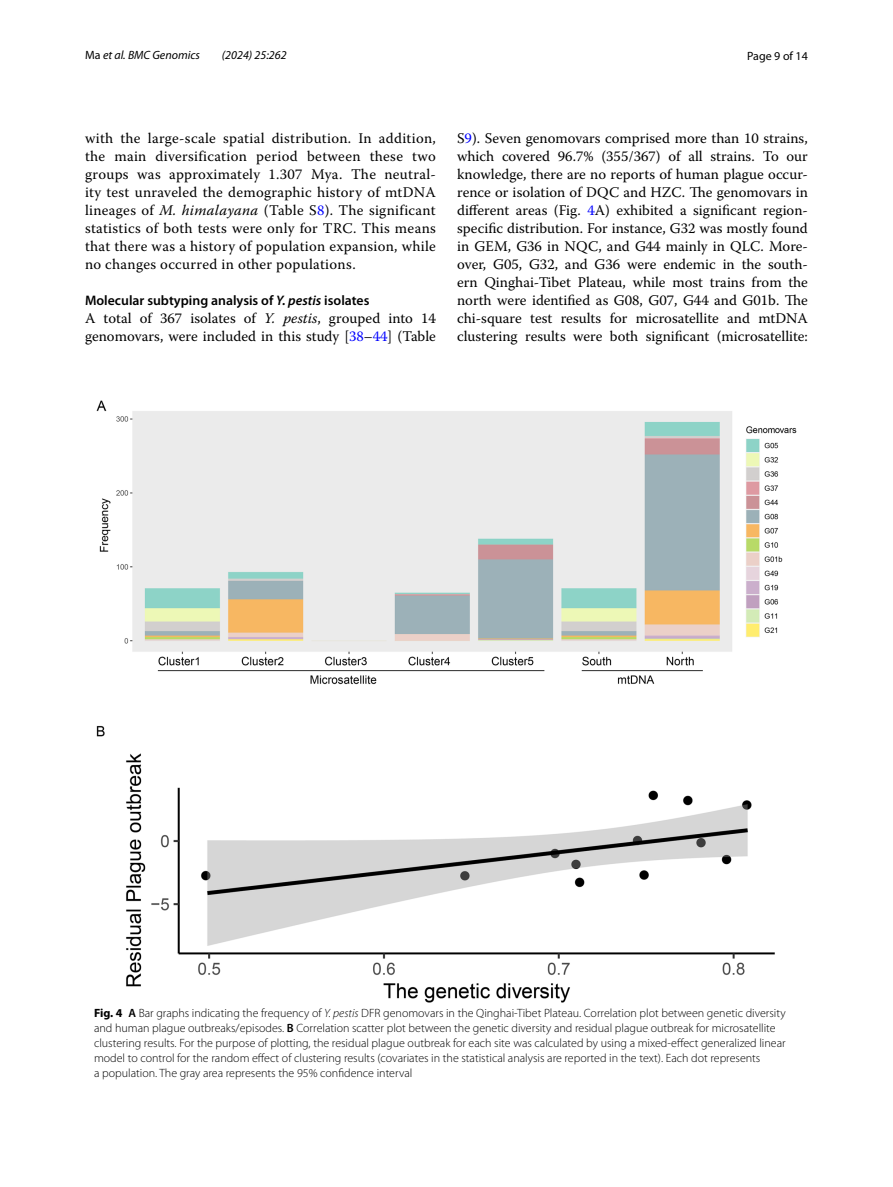
<style>
.page{position:relative;width:893px;height:1187px;background:#fff}
.page>*{position:absolute;margin:0;border:0;box-sizing:border-box;transform-origin:0 0}
.t1{font:14.7px/18px "Warnock Pro";color:#000;text-align:justify}
.t2{font:600 13.8px "Myriad Pro";color:#000}
.t3{font:300 12px/15px "Myriad Pro";color:#000}
.t4{font:italic 12px "Myriad Pro";color:#000}
.t5{font:12px "Myriad Pro";color:#000}
.s1{font-style:normal}
.s2{font-style:italic}
.s3{color:#00f}
.s4{font-weight:700}
.s5{font-weight:600}
</style>
<div class="page">
<img style="left:96px;top:401px;width:701px;height:601px">
<p class="t4" style="left:85px;top:48px;width:117px"><span class="s1">Ma</span> et al. BMC Genomics</p>
<p class="t4" style="left:222px;top:48px;width:66px">(2024) 25:262</p>
<p class="t5" style="left:747px;top:48px;width:62px">Page 9 of 14</p>
<p class="t1" style="left:85px;top:128px;width:352px">with the large-scale spatial distribution. In addition, the main diversification period between these two groups was approximately 1.307 Mya. The neutral&shy;ity test unraveled the demographic history of mtDNA lineages of <span class="s2">M. himalayana</span> (Table S<span class="s3">8</span>). The significant statistics of both tests were only for TRC. This means that there was a history of population expansion, while no changes occurred in other populations.</p>
<p class="t2" style="left:85px;top:291px;width:286px">Molecular subtyping analysis of <span class="s2">Y. pestis</span> isolates</p>
<p class="t1" style="left:85px;top:308px;width:352px">A total of 367 isolates of <span class="s2">Y. pestis</span>, grouped into 14 genomovars, were included in this study [<span class="s3">38</span>–<span class="s3">44</span>] (Table</p>
<p class="t1" style="left:457px;top:128px;width:352px">S<span class="s3">9</span>). Seven genomovars comprised more than 10 strains, which covered 96.7% (355/367) of all strains. To our knowledge, there are no reports of human plague occur&shy;rence or isolation of DQC and HZC. The genomovars in different areas (Fig. <span class="s3">4</span>A) exhibited a significant region&shy;specific distribution. For instance, G32 was mostly found in GEM, G36 in NQC, and G44 mainly in QLC. More&shy;over, G05, G32, and G36 were endemic in the south&shy;ern Qinghai-Tibet Plateau, while most trains from the north were identified as G08, G07, G44 and G01b. The chi-square test results for microsatellite and mtDNA clustering results were both significant (microsatellite:</p>
<p class="t3" style="left:94px;top:1006px;width:693px"><span class="s4">Fig. 4</span> <span class="s5">A</span> Bar graphs indicating the frequency of <span class="s2">Y. pestis</span> DFR genomovars in the Qinghai-Tibet Plateau. Correlation plot between genetic diversity and human plague outbreaks/episodes. <span class="s5">B</span> Correlation scatter plot between the genetic diversity and residual plague outbreak for microsatellite clustering results. For the purpose of plotting, the residual plague outbreak for each site was calculated by using a mixed-effect generalized linear model to control for the random effect of clustering results (covariates in the statistical analysis are reported in the text). Each dot represents<br>a population. The gray area represents the 95% confidence interval</p>
</div>
